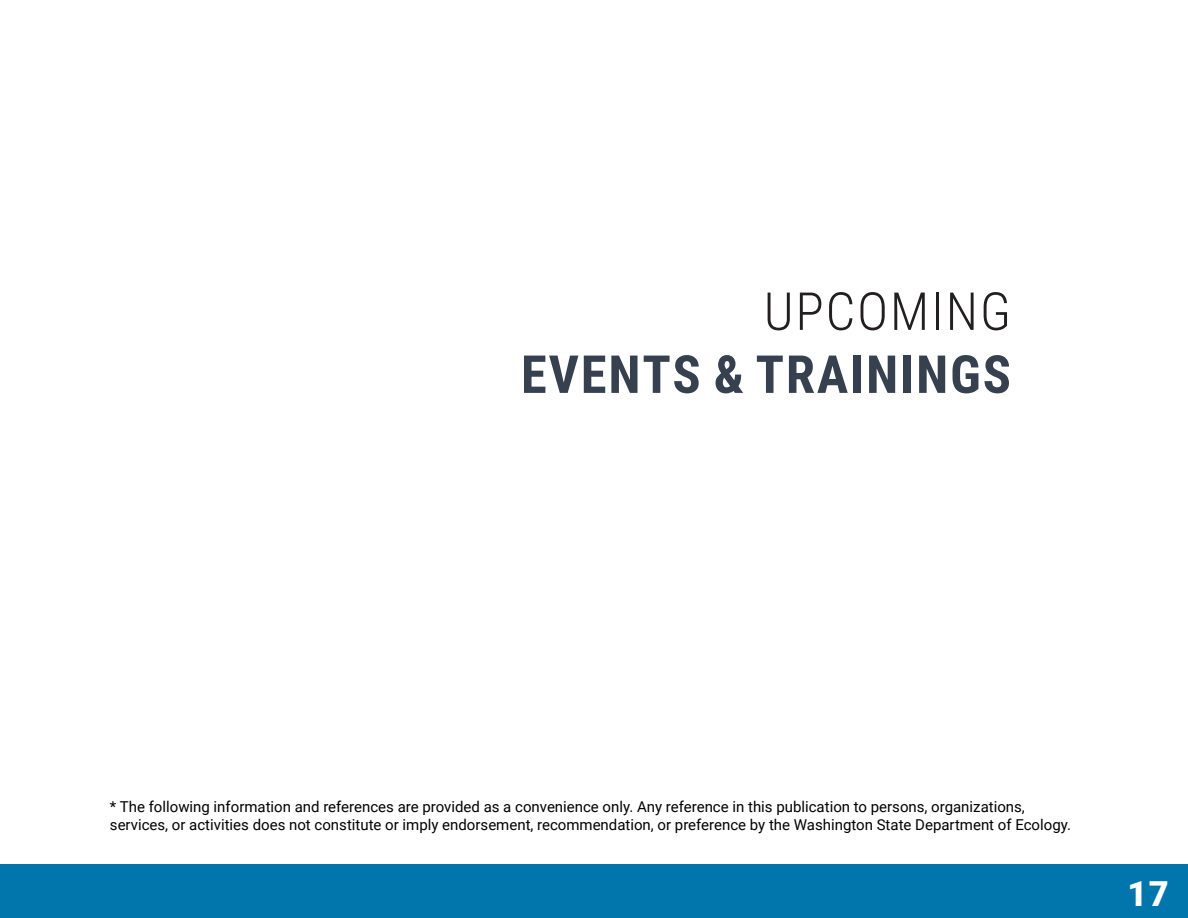
<style>
.page{position:relative;width:1188px;height:918px;background:#fff}
.page>*{position:absolute;margin:0;border:0;box-sizing:border-box;transform-origin:0 0}
.t1{font:700 52.5px/63px "Lbjrjg Roboto Condensed";letter-spacing:.035em;color:#36404f;text-align:right}
.t2{font:900 34.5px "Cxfrwj Roboto";color:#fff}
.t3{font:15px/18px "Ctlnfb Roboto";color:#000}
.s1{font-family:"Pygcpd Roboto Condensed";font-weight:300;color:#231f20}
</style>
<div class="page">
<div style="left:0;top:864px;width:1188px;height:54px;background:#0176ac"></div>
<h2 class="t1" style="left:521px;top:278px;width:492px"><span class="s1">UPCOMING<br></span>EVENTS &amp; TRAININGS</h2>
<p class="t3" style="left:110px;top:797px;width:963px">* The following information and references are provided as a convenience only. Any reference in this publication to persons, organizations, services, or activities does not constitute or imply endorsement, recommendation, or preference by the Washington State Department of Ecology.</p>
<h2 class="t2" style="left:1127px;top:870px;width:43px">17</h2>
</div>
